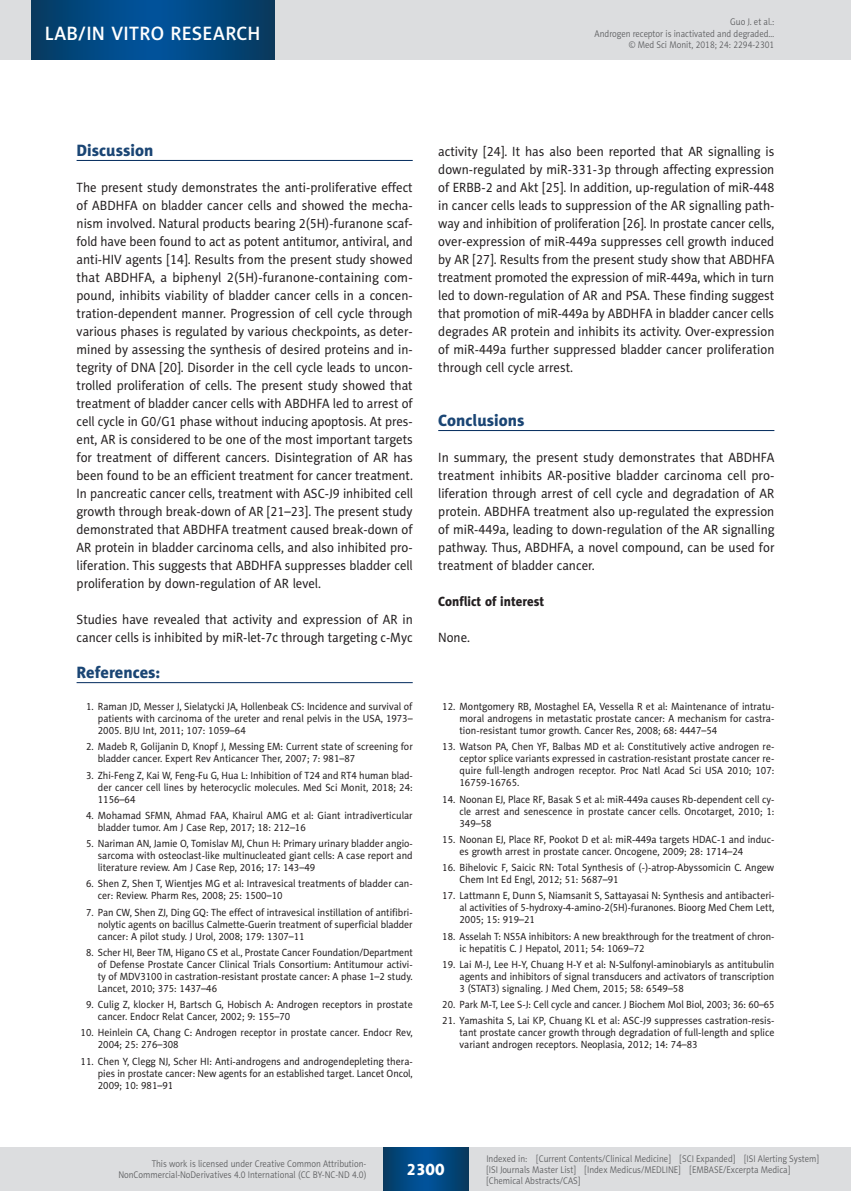
<style>
.page{position:relative;width:851px;height:1191px;background:#fff}
.page>*{position:absolute;margin:0;border:0;box-sizing:border-box;transform-origin:0 0}
.t1{font:19.5px "Naomi Sans EFN Medium";letter-spacing:.015em;color:#fff}
.MSM_Headline_1{font:16.5px "Naomi Sans EFN Heavy";color:#1a4574}
.MSM_Referencje_Tytul{font:16.5px "Naomi Sans EFN Heavy";color:#1a4574}
.t2{font:16.5px "Naomi Sans EFN Heavy";color:#fff}
.MSM_Body{font:13.5px/18px "Naomi Sans EFN";color:#231f20;text-align:justify;scale:.95 1}
.MSM_Headline_2{font:13.5px "Naomi Sans EFN Heavy";color:#231f20;scale:.95 1}
.MSM_Referencje_punkt{font:10.5px/12px "Naomi Sans EFN";color:#231f20;text-align:justify;scale:.95 1}
.MSM_Referencje_punkt-2{font:10.5px/12px "Naomi Sans EFN";color:#231f20;text-align:justify;scale:.94 1}
.MSM_Referencje_punkt-3{font:10.5px/12px "Naomi Sans EFN";color:#231f20;text-align:justify;scale:.93 1}
.t3{font:9.75px/11.2px "Naomi Sans EFN Light";color:#57585a;text-align:right;scale:.9 1}
</style>
<div class="page">
<hr style="left:77px;top:160px;width:335px;height:1px;background:#00295c">
<hr style="left:438px;top:430px;width:336px;height:1px;background:#00295c">
<hr style="left:77px;top:682px;width:335px;height:1px;background:#00295c">
<div style="left:0;top:1148px;width:850px;height:43px;background:#dcdddf"></div>
<svg style="left:383px;top:1147px;width:85px;height:43px;background:#02477e"></svg>
<div style="left:0;top:0;width:850px;height:60px;background:#dcdddf"></div>
<hr style="left:850px;top:0;width:1px;height:60px;background:#dcdddf">
<svg style="left:32px;top:0;width:242px;height:60px;background:#02477f"></svg>
<h1 class="t1" style="left:45px;top:22px;width:217px">LAB/IN VITRO RESEARCH</h1>
<p class="t3" style="left:594px;top:16px;width:201px">Guo J. et al.:<br>Androgen receptor is inactivated and degraded… © Med Sci Monit, 2018; 24: 2294-2301</p>
<p class="MSM_Headline_1" style="left:77px;top:140px;width:78px">Discussion</p>
<p class="MSM_Body" style="left:77px;top:178px;width:355px">The present study demonstrates the anti-proliferative effect of ABDHFA on bladder cancer cells and showed the mecha&shy;nism involved. Natural products bearing 2(5H)-furanone scaf&shy;fold have been found to act as potent antitumor, antiviral, and anti-HIV agents [14]. Results from the present study showed that ABDHFA, a biphenyl 2(5H)-furanone-containing com&shy;pound, inhibits viability of bladder cancer cells in a concen&shy;tration-dependent manner. Progression of cell cycle through various phases is regulated by various checkpoints, as deter&shy;mined by assessing the synthesis of desired proteins and in&shy;tegrity of DNA [20]. Disorder in the cell cycle leads to uncon&shy;trolled proliferation of cells. The present study showed that treatment of bladder cancer cells with ABDHFA led to arrest of cell cycle in G0/G1 phase without inducing apoptosis. At pres&shy;ent, AR is considered to be one of the most important targets for treatment of different cancers. Disintegration of AR has been found to be an efficient treatment for cancer treatment.<br>In pancreatic cancer cells, treatment with ASC-J9 inhibited cell growth through break-down of AR [21–23]. The present study demonstrated that ABDHFA treatment caused break-down of AR protein in bladder carcinoma cells, and also inhibited pro&shy;liferation. This suggests that ABDHFA suppresses bladder cell proliferation by down-regulation of AR level.</p>
<p class="MSM_Body" style="left:77px;top:610px;width:355px">Studies have revealed that activity and expression of AR in cancer cells is inhibited by miR-let-7c through targeting c-Myc</p>
<p class="MSM_Referencje_Tytul" style="left:77px;top:662px;width:85px">References:</p>
<p class="MSM_Referencje_punkt" style="left:98px;top:700px;width:333px;text-indent:-12px">1. Raman JD, Messer J, Sielatycki JA, Hollenbeak CS: Incidence and survival of patients with carcinoma of the ureter and renal pelvis in the USA, 1973– 2005. BJU Int, 2011; 107: 1059–64</p>
<p class="MSM_Referencje_punkt" style="left:98px;top:741px;width:333px;text-indent:-12px">2. Madeb R, Golijanin D, Knopf J, Messing EM: Current state of screening for bladder cancer. Expert Rev Anticancer Ther, 2007; 7: 981–87</p>
<p class="MSM_Referencje_punkt-2" style="left:98px;top:769px;width:336px;text-indent:-12px">3. Zhi-Feng Z, Kai W, Feng-Fu G, Hua L: Inhibition of T24 and RT4 human blad&shy;der cancer cell lines by heterocyclic molecules. Med Sci Monit, 2018; 24:<br>1156–64</p>
<p class="MSM_Referencje_punkt" style="left:98px;top:809px;width:333px;text-indent:-12px">4. Mohamad SFMN, Ahmad FAA, Khairul AMG et al: Giant intradiverticular bladder tumor. Am J Case Rep, 2017; 18: 212–16</p>
<p class="MSM_Referencje_punkt" style="left:98px;top:837px;width:333px;text-indent:-12px">5. Nariman AN, Jamie O, Tomislav MJ, Chun H: Primary urinary bladder angio&shy;sarcoma with osteoclast-like multinucleated giant cells: A case report and literature review. Am J Case Rep, 2016; 17: 143–49</p>
<p class="MSM_Referencje_punkt" style="left:98px;top:878px;width:333px;text-indent:-12px">6. Shen Z, Shen T, Wientjes MG et al: Intravesical treatments of bladder can&shy;cer: Review. Pharm Res, 2008; 25: 1500–10</p>
<p class="MSM_Referencje_punkt" style="left:98px;top:906px;width:333px;text-indent:-12px">7. Pan CW, Shen ZJ, Ding GQ: The effect of intravesical instillation of antifibri&shy;nolytic agents on bacillus Calmette-Guerin treatment of superficial bladder cancer: A pilot study. J Urol, 2008; 179: 1307–11</p>
<p class="MSM_Referencje_punkt-3" style="left:98px;top:946px;width:340px;text-indent:-12px">8. Scher HI, Beer TM, Higano CS et al., Prostate Cancer Foundation/Department of Defense Prostate Cancer Clinical Trials Consortium: Antitumour activi&shy;ty of MDV3100 in castration-resistant prostate cancer: A phase 1–2 study.<br>Lancet, 2010; 375: 1437–46</p>
<p class="MSM_Referencje_punkt" style="left:98px;top:998px;width:333px;text-indent:-12px">9. Culig Z, klocker H, Bartsch G, Hobisch A: Androgen receptors in prostate cancer. Endocr Relat Cancer, 2002; 9: 155–70</p>
<p class="MSM_Referencje_punkt" style="left:98px;top:1027px;width:333px;text-indent:-17px">10. Heinlein CA, Chang C: Androgen receptor in prostate cancer. Endocr Rev,<br>2004; 25: 276–308</p>
<p class="MSM_Referencje_punkt" style="left:98px;top:1055px;width:333px;text-indent:-17px">11. Chen Y, Clegg NJ, Scher HI: Anti-androgens and androgendepleting thera&shy;pies in prostate cancer: New agents for an established target. Lancet Oncol, 2009; 10: 981–91</p>
<p class="MSM_Body" style="left:438px;top:142px;width:355px">activity [24]. It has also been reported that AR signalling is down-regulated by miR-331-3p through affecting expression of ERBB-2 and Akt [25]. In addition, up-regulation of miR-448 in cancer cells leads to suppression of the AR signalling path&shy;way and inhibition of proliferation [26]. In prostate cancer cells, over-expression of miR-449a suppresses cell growth induced by AR [27]. Results from the present study show that ABDHFA treatment promoted the expression of miR-449a, which in turn led to down-regulation of AR and PSA. These finding suggest that promotion of miR-449a by ABDHFA in bladder cancer cells degrades AR protein and inhibits its activity. Over-expression of miR-449a further suppressed bladder cancer proliferation through cell cycle arrest.</p>
<p class="MSM_Headline_1" style="left:438px;top:410px;width:88px">Conclusions</p>
<p class="MSM_Body" style="left:438px;top:448px;width:355px">In summary, the present study demonstrates that ABDHFA treatment inhibits AR-positive bladder carcinoma cell pro&shy;liferation through arrest of cell cycle and degradation of AR protein. ABDHFA treatment also up-regulated the expression of miR-449a, leading to down-regulation of the AR signalling pathway. Thus, ABDHFA, a novel compound, can be used for treatment of bladder cancer.</p>
<p class="MSM_Headline_2" style="left:438px;top:593px;width:113px">Conflict of interest</p>
<p class="MSM_Body" style="left:438px;top:628px;width:35px">None.</p>
<p class="MSM_Referencje_punkt" style="left:459px;top:700px;width:333px;text-indent:-17px">12. Montgomery RB, Mostaghel EA, Vessella R et al: Maintenance of intratu&shy;moral androgens in metastatic prostate cancer: A mechanism for castra&shy;tion-resistant tumor growth. Cancer Res, 2008; 68: 4447–54</p>
<p class="MSM_Referencje_punkt" style="left:459px;top:741px;width:333px;text-indent:-17px">13. Watson PA, Chen YF, Balbas MD et al: Constitutively active androgen re&shy;ceptor splice variants expressed in castration-resistant prostate cancer re&shy;quire full-length androgen receptor. Proc Natl Acad Sci USA 2010; 107:<br>16759-16765.</p>
<p class="MSM_Referencje_punkt" style="left:459px;top:793px;width:333px;text-indent:-17px">14. Noonan EJ, Place RF, Basak S et al: miR-449a causes Rb-dependent cell cy&shy;cle arrest and senescence in prostate cancer cells. Oncotarget, 2010; 1:<br>349–58</p>
<p class="MSM_Referencje_punkt" style="left:459px;top:833px;width:333px;text-indent:-17px">15. Noonan EJ, Place RF, Pookot D et al: miR-449a targets HDAC-1 and induc&shy;es growth arrest in prostate cancer. Oncogene, 2009; 28: 1714–24</p>
<p class="MSM_Referencje_punkt" style="left:459px;top:861px;width:333px;text-indent:-17px">16. Bihelovic F, Saicic RN: Total Synthesis of (−)-atrop-Abyssomicin C. Angew<br>Chem Int Ed Engl, 2012; 51: 5687–91</p>
<p class="MSM_Referencje_punkt" style="left:459px;top:890px;width:333px;text-indent:-17px">17. Lattmann E, Dunn S, Niamsanit S, Sattayasai N: Synthesis and antibacteri&shy;al activities of 5-hydroxy-4-amino-2(5H)-furanones. Bioorg Med Chem Lett, 2005; 15: 919–21</p>
<p class="MSM_Referencje_punkt-2" style="left:459px;top:930px;width:336px;text-indent:-17px">18. Asselah T: NS5A inhibitors: A new breakthrough for the treatment of chron&shy;ic hepatitis C. J Hepatol, 2011; 54: 1069–72</p>
<p class="MSM_Referencje_punkt" style="left:459px;top:958px;width:333px;text-indent:-17px">19. Lai M-J, Lee H-Y, Chuang H-Y et al: N-Sulfonyl-aminobiaryls as antitubulin agents and inhibitors of signal transducers and activators of transcription 3 (STAT3) signaling. J Med Chem, 2015; 58: 6549–58</p>
<p class="MSM_Referencje_punkt-2" style="left:442px;top:998px;width:355px">20. Park M-T, Lee S-J: Cell cycle and cancer. J Biochem Mol Biol, 2003; 36: 60–65</p>
<p class="MSM_Referencje_punkt" style="left:459px;top:1015px;width:333px;text-indent:-17px">21. Yamashita S, Lai KP, Chuang KL et al: ASC-J9 suppresses castration-resis&shy;tant prostate cancer growth through degradation of full-length and splice variant androgen receptors. Neoplasia, 2012; 14: 74–83</p>
<p class="t3" style="left:118px;top:1158px;width:277px">This work is licensed under Creative Common Attribution-<br>NonCommercial-NoDerivatives 4.0 International (CC BY-NC-ND 4.0)</p>
<h2 class="t2" style="left:406px;top:1159px;width:40px">2300</h2>
<p class="t3" style="left:486px;top:1152px;width:371px;text-align:left">Indexed in: [Current Contents/Clinical Medicine] [SCI Expanded] [ISI Alerting System] [ISI Journals Master List] [Index Medicus/MEDLINE] [EMBASE/Excerpta Medica] [Chemical Abstracts/CAS]</p>
</div>
